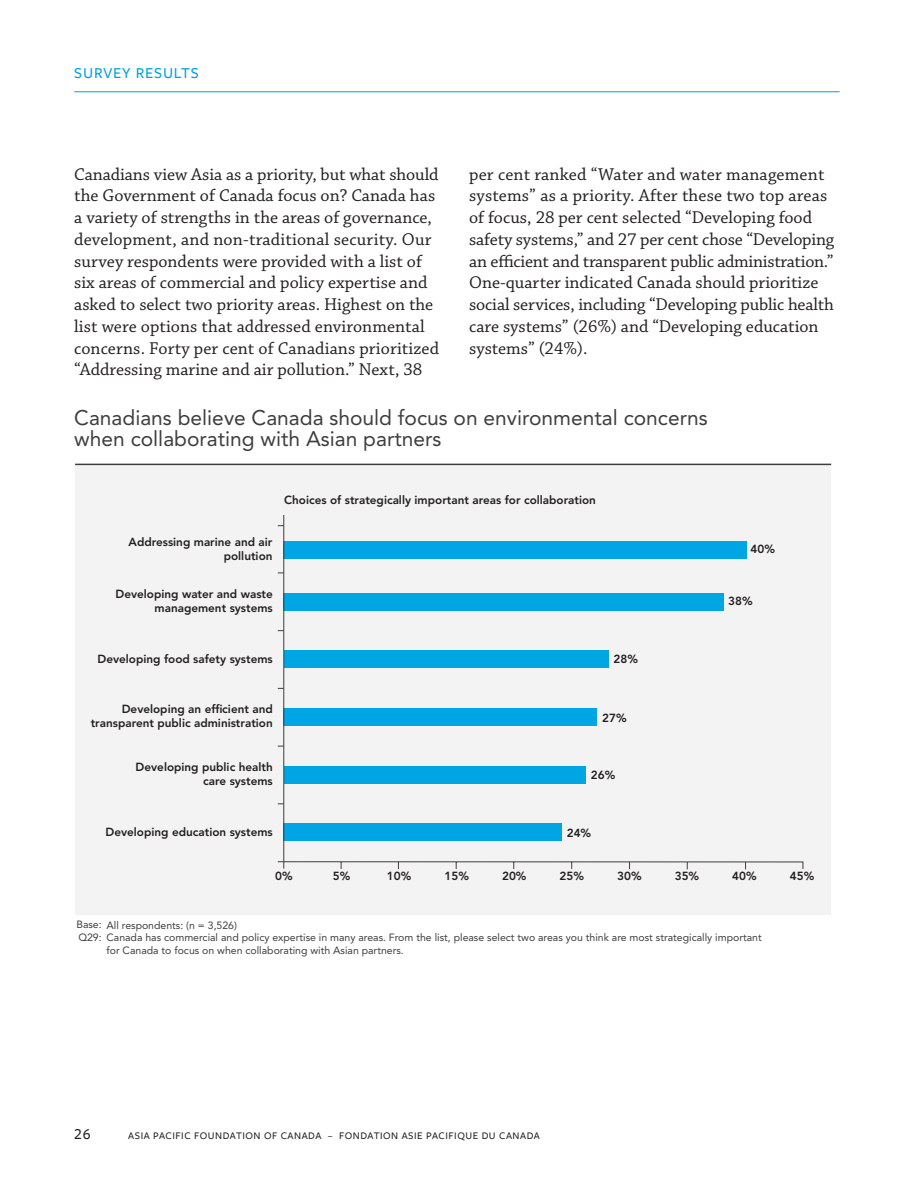
<style>
.page{position:relative;width:918px;height:1188px;background:#fff}
.page>*{position:absolute;margin:0;border:0;box-sizing:border-box;transform-origin:0 0}
.t1{font:21px/21px "Avenir LT Std";color:#3e3e3f}
.APFC_basic_paragraph{font:18px/21.8px "Chaparral Pro";color:#231f20}
.Page_Header{font:500 15.75px "Freight Sans Pro";letter-spacing:.05em;color:#00a0dd}
.t2{font:500 15.75px "Freight Sans Pro";color:#231f20}
.t3{font:800 11.7px/14.1px "Avenir LT Std";color:#231f20;text-align:right}
.t4{font:10.5px/12.6px "Avenir LT Std";color:#3e3e3f}
.t5{font:500 10.5px "Freight Sans Pro";letter-spacing:.05em;color:#231f20}
</style>
<div class="page">
<hr style="left:74px;top:91px;width:766px;height:1px;background:#00a0dd">
<div style="left:75px;top:464px;width:756px;height:450px;background:#f3f3f3"></div>
<hr style="left:75px;top:464px;width:756px;height:1px;background:#3e3e3f">
<svg style="left:277px;top:525px;width:526px;height:345px"></svg>
<div style="left:284px;top:541px;width:463px;height:18px;background:#00a5e3"></div>
<div style="left:284px;top:593px;width:440px;height:17px;background:#00a5e3"></div>
<div style="left:284px;top:651px;width:325px;height:17px;background:#00a5e3"></div>
<div style="left:284px;top:708px;width:313px;height:18px;background:#00a5e3"></div>
<div style="left:284px;top:766px;width:302px;height:17px;background:#00a5e3"></div>
<div style="left:284px;top:824px;width:278px;height:17px;background:#00a5e3"></div>
<hr style="left:284px;top:515px;width:1px;height:354px;background:#3e3e3f">
<p class="Page_Header" style="left:74px;top:62px;width:126px">SURVEY RESULTS</p>
<p class="APFC_basic_paragraph" style="left:74px;top:164px;width:366px">Canadians view Asia as a priority, but what should the Government of Canada focus on? Canada has a variety of strengths in the areas of governance, development, and non-traditional security. Our survey respondents were provided with a list of six areas of commercial and policy expertise and asked to select two priority areas. Highest on the list were options that addressed environmental concerns. Forty per cent of Canadians prioritized “Addressing marine and air pollution.” Next, 38</p>
<p class="APFC_basic_paragraph" style="left:469px;top:164px;width:367px">per cent ranked “Water and water management systems” as a priority. After these two top areas of focus, 28 per cent selected “Developing food safety systems,” and 27 per cent chose “Developing an efficient and transparent public administration.” One-quarter indicated Canada should prioritize social services, including “Developing public health care systems” (26%) and “Developing education systems” (24%).</p>
<p class="t1" style="left:74px;top:408px;width:635px">Canadians believe Canada should focus on environmental concerns when collaborating with Asian partners</p>
<p class="t3" style="left:284px;top:493px;width:313px">Choices of strategically important areas for collaboration</p>
<p class="t3" style="left:129px;top:535px;width:145px">Addressing marine and air pollution</p>
<p class="t3" style="left:116px;top:587px;width:159px">Developing water and waste management systems</p>
<p class="t3" style="left:98px;top:652px;width:177px">Developing food safety systems</p>
<p class="t3" style="left:91px;top:702px;width:184px">Developing an efficient and transparent public administration</p>
<p class="t3" style="left:136px;top:760px;width:139px">Developing public health care systems</p>
<p class="t3" style="left:106px;top:825px;width:169px">Developing education systems</p>
<p class="t3" style="left:614px;top:652px;width:26px">28%</p>
<p class="t3" style="left:602px;top:710px;width:26px">27%</p>
<p class="t3" style="left:591px;top:768px;width:26px">26%</p>
<p class="t3" style="left:567px;top:826px;width:26px">24%</p>
<p class="t3" style="left:751px;top:542px;width:26px">40%</p>
<p class="t3" style="left:728px;top:594px;width:26px">38%</p>
<p class="t3" style="left:275px;top:869px;width:19px">0%</p>
<p class="t3" style="left:333px;top:869px;width:19px">5%</p>
<p class="t3" style="left:387px;top:869px;width:26px">10%</p>
<p class="t3" style="left:445px;top:869px;width:26px">15%</p>
<p class="t3" style="left:502px;top:869px;width:26px">20%</p>
<p class="t3" style="left:560px;top:869px;width:26px">25%</p>
<p class="t3" style="left:617px;top:869px;width:26px">30%</p>
<p class="t3" style="left:675px;top:869px;width:26px">35%</p>
<p class="t3" style="left:732px;top:869px;width:26px">40%</p>
<p class="t3" style="left:790px;top:869px;width:26px">45%</p>
<p class="t4" style="left:106px;top:919px;width:657px">All respondents: (n = 3,526)<br>Canada has commercial and policy expertise in many areas. From the list, please select two areas you think are most strategically important for Canada to focus on when collaborating with Asian partners.</p>
<p class="t4" style="left:76px;top:918px;width:27px">Base:<br>Q29:</p>
<p class="t2" style="left:74px;top:1124px;width:18px">26</p>
<p class="t5" style="left:128px;top:1129px;width:413px">ASIA PACIFIC FOUNDATION OF CANADA – FONDATION ASIE PACIFIQUE DU CANADA</p>
</div>
